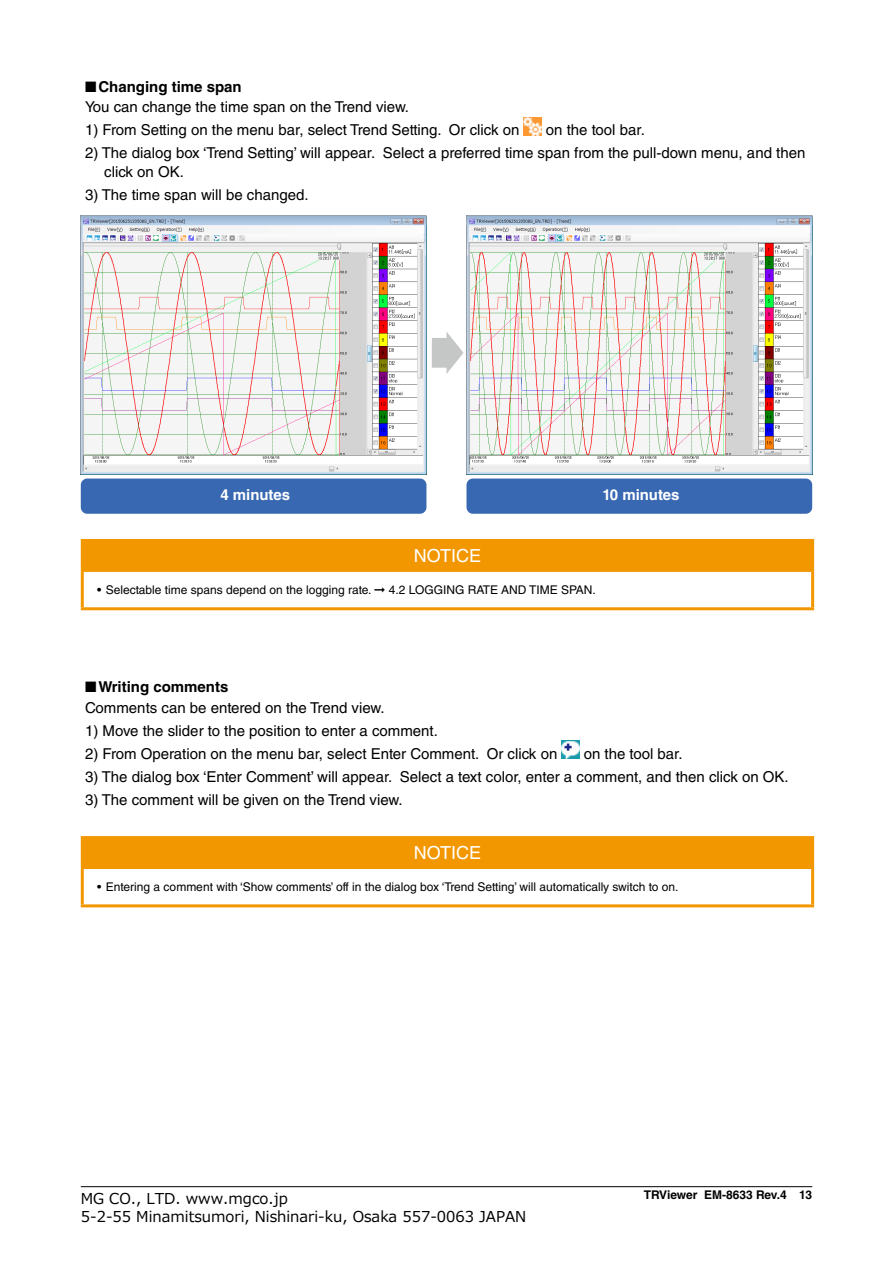
<style>
.page{position:relative;width:893px;height:1263px;background:#fff}
.page>*{position:absolute;margin:0;border:0;box-sizing:border-box;transform-origin:0 0}
.t1{font:18px "Helvetica LT Std";color:#fff}
.t2{font:15px/20.9px "Helvetica LT Std";color:#000}
.t3{font:15px "Meiryo";color:#000}
.t4{font:700 15px "Helvetica LT Std";color:#fff}
.t5{font:12px "Helvetica LT Std";color:#000}
.t6{font:700 12px "Helvetica LT Std";color:#000}
.s1{font-weight:700}
</style>
<div class="page">
<hr style="left:81px;top:1186px;width:731px;height:1px;background:#000">
<img style="left:524px;top:117px;width:18px;height:18px">
<img style="left:81px;top:215px;width:345px;height:259px">
<img style="left:466px;top:215px;width:346px;height:259px">
<div style="left:81px;top:478px;width:345px;height:36px;background:#3968b2;border-radius:6px"></div>
<div style="left:466px;top:478px;width:346px;height:36px;background:#3968b2;border-radius:6px"></div>
<svg style="left:432px;top:332px;width:31px;height:42px"></svg>
<div style="left:82px;top:540px;width:731px;height:30px;background:#f39700"></div>
<hr style="left:81px;top:572px;width:3px;height:35px;background:#f39700">
<hr style="left:811px;top:572px;width:3px;height:35px;background:#f39700">
<hr style="left:81px;top:607px;width:733px;height:3px;background:#f39700">
<hr style="left:81px;top:539px;width:733px;height:3px;background:#f39700">
<hr style="left:81px;top:542px;width:3px;height:27px;background:#f39700">
<hr style="left:811px;top:542px;width:3px;height:27px;background:#f39700">
<hr style="left:81px;top:569px;width:733px;height:3px;background:#f39700">
<img style="left:561px;top:740px;width:18px;height:18px">
<div style="left:82px;top:837px;width:731px;height:30px;background:#f39700"></div>
<hr style="left:81px;top:869px;width:3px;height:35px;background:#f39700">
<hr style="left:811px;top:869px;width:3px;height:35px;background:#f39700">
<hr style="left:81px;top:904px;width:733px;height:3px;background:#f39700">
<hr style="left:81px;top:836px;width:733px;height:3px;background:#f39700">
<hr style="left:81px;top:839px;width:3px;height:27px;background:#f39700">
<hr style="left:811px;top:839px;width:3px;height:27px;background:#f39700">
<hr style="left:81px;top:866px;width:733px;height:3px;background:#f39700">
<p class="t2" style="left:85px;top:76px;width:326px">■<span class="s1">Changing time span<br></span>You can change the time span on the Trend view.</p>
<p class="t2" style="left:85px;top:120px;width:436px">1) From Setting on the menu bar, select Trend Setting. Or click on</p>
<p class="t2" style="left:546px;top:120px;width:101px">on the tool bar.</p>
<p class="t2" style="left:104px;top:144px;width:703px;line-height:18.8px;text-indent:-19px">2) The dialog box ‘Trend Setting’ will appear. Select a preferred time span from the pull-down menu, and then click on OK.</p>
<p class="t2" style="left:85px;top:184px;width:225px">3) The time span will be changed.</p>
<p class="t4" style="left:220px;top:486px;width:71px">4 minutes</p>
<p class="t4" style="left:602px;top:486px;width:79px">10 minutes</p>
<p class="t1" style="left:414px;top:545px;width:69px">NOTICE</p>
<p class="t5" style="left:97px;top:583px;width:500px">• Selectable time spans depend on the logging rate. ➞ 4.2 LOGGING RATE AND TIME SPAN.</p>
<p class="t2" style="left:85px;top:676px;width:301px">■<span class="s1">Writing comments<br></span>Comments can be entered on the Trend view.</p>
<p class="t2" style="left:85px;top:720px;width:354px">1) Move the slider to the position to enter a comment.</p>
<p class="t2" style="left:85px;top:743px;width:474px">2) From Operation on the menu bar, select Enter Comment. Or click on</p>
<p class="t2" style="left:584px;top:743px;width:101px">on the tool bar.</p>
<p class="t2" style="left:85px;top:766px;width:705px">3) The dialog box ‘Enter Comment’ will appear. Select a text color, enter a comment, and then click on OK.</p>
<p class="t2" style="left:85px;top:789px;width:319px">3) The comment will be given on the Trend view.</p>
<p class="t1" style="left:414px;top:842px;width:69px">NOTICE</p>
<p class="t5" style="left:97px;top:880px;width:583px">• Entering a comment with ‘Show comments’ off in the dialog box ‘Trend Setting’ will automatically switch to on.</p>
<p class="t3" style="left:81px;top:1188px;width:209px">MG CO., LTD. www.mgco.jp</p>
<p class="t6" style="left:644px;top:1188px;width:170px">TRViewer EM-8633 Rev.4 13</p>
<p class="t3" style="left:81px;top:1206px;width:447px">5-2-55 Minamitsumori, Nishinari-ku, Osaka 557-0063 JAPAN</p>
</div>
